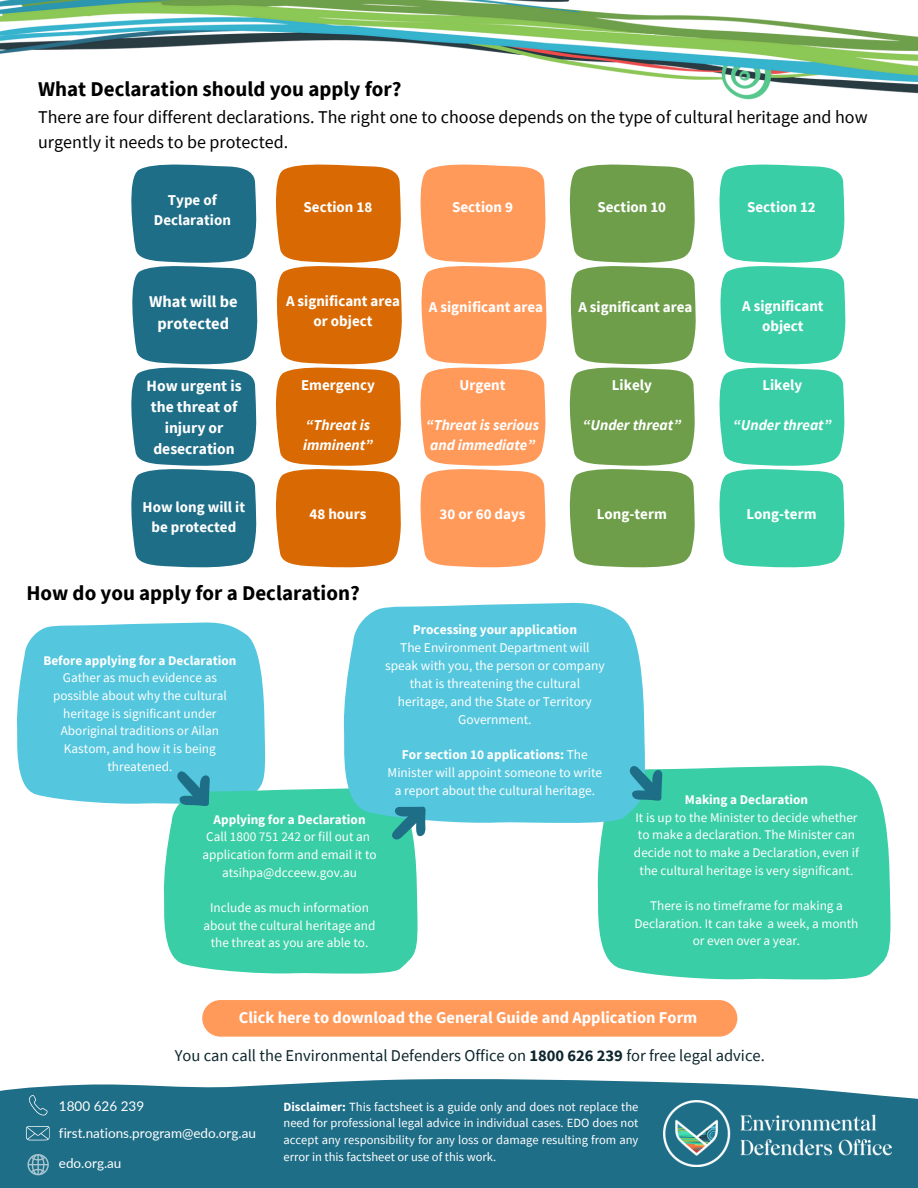
<style>
.page{position:relative;width:918px;height:1188px;background:#fff}
.page>*{position:absolute;margin:0;border:0;box-sizing:border-box;transform-origin:0 0}
.t1{font:700 21px "Source Sans Pro";color:#000}
.t2{font:18px/24.8px "Source Sans Pro";color:#000}
.t3{font:16.5px "Source Sans Pro";color:#0d262e}
.t4{font:700 16.5px "Source Sans Pro";color:#fff}
.t5{font:700 16.35px/22.2px "Source Sans Pro";color:#fff;text-align:center}
.t6{font:700 15.6px/20.9px "Source Sans Pro";color:#fff;text-align:center}
.t7{font:700 15px/20.2px "Source Sans Pro";color:#fff;text-align:center}
.t8{font:italic 700 15px/20.2px "Source Sans Pro";color:#fff}
.t9{font:13.5px "Lato";color:#fff}
.t10{font:13.35px/17.9px "Source Sans Pro";color:#fff;text-align:center}
.t11{font:700 13.35px "Source Sans Pro";color:#fff}
.t12{font:13.2px/17.7px "Source Sans Pro";color:#fff;text-align:center}
.t13{font:700 13.2px "Source Sans Pro";color:#fff}
.t14{font:12.6px/16.6px "Source Sans Pro";color:#fff;text-align:justify}
.s1{font-weight:700}
</style>
<div class="page">
<svg style="left:275px;top:197px;width:127px;height:371px;background:#dd791e"></svg>
<svg style="left:131px;top:197px;width:127px;height:371px;background:#377d94"></svg>
<svg style="left:420px;top:197px;width:127px;height:371px;background:#ffa56c"></svg>
<svg style="left:569px;top:197px;width:127px;height:371px;background:#7da85d"></svg>
<svg style="left:719px;top:197px;width:127px;height:371px;background:#4ed3af"></svg>
<svg style="left:17px;top:622px;width:249px;height:182px;background:#5fcae0"></svg>
<div style="left:161px;top:787px;width:257px;height:187px;background:#39cea6"></div>
<svg style="left:597px;top:765px;width:294px;height:215px;background:#45d1ab"></svg>
<svg style="left:340px;top:602px;width:306px;height:225px;background:#5fcbdf"></svg>
<img style="left:0;top:0;width:918px;height:197px">
<svg style="left:617px;top:753px;width:59px;height:60px;background:#59bebf"></svg>
<svg style="left:164px;top:759px;width:59px;height:60px;background:#4ab9bf"></svg>
<svg style="left:379px;top:793px;width:60px;height:59px"></svg>
<div style="left:202px;top:1000px;width:535px;height:37px;background:#ff9a5b;border-radius:18px"></div>
<div style="left:0;top:1079px;width:918px;height:109px;background:#1f6e87"></div>
<img style="left:663px;top:1100px;width:229px;height:67px">
<svg style="left:28px;top:1154px;width:21px;height:21px"></svg>
<svg style="left:29px;top:1095px;width:19px;height:20px"></svg>
<svg style="left:26px;top:1126px;width:24px;height:14px"></svg>
<h4 class="t1" style="left:38px;top:76px;width:365px">What Declaration should you apply for?</h4>
<h4 class="t2" style="left:38px;top:105px;width:831px">There are four different declarations. The right one to choose depends on the type of cultural heritage and how urgently it needs to be protected.</h4>
<h2 class="t7" style="left:154px;top:189px;width:79px">Type of<br>Declaration</h2>
<p class="t5" style="left:149px;top:290px;width:90px">What will be protected</p>
<p class="t6" style="left:147px;top:375px;width:96px">How urgent is the threat of injury or desecration</p>
<h4 class="t7" style="left:143px;top:496px;width:104px">How long will it be protected</h4>
<p class="t7" style="left:304px;top:197px;width:70px">Section 18</p>
<h3 class="t7" style="left:286px;top:291px;width:116px">A significant area or object</h3>
<h4 class="t7" style="left:301px;top:374px;width:75px">Emergency</h4>
<p class="t8" style="left:303px;top:415px;width:71px">“Threat is imminent”</p>
<p class="t7" style="left:310px;top:503px;width:58px">48 hours</p>
<p class="t1" style="left:26px;top:579px;width:335px">How do you apply for a Declaration?</p>
<h4 class="t7" style="left:452px;top:197px;width:62px">Section 9</h4>
<p class="t7" style="left:429px;top:297px;width:116px">A significant area</p>
<p class="t7" style="left:460px;top:374px;width:48px">Urgent</p>
<h4 class="t8" style="left:426px;top:415px;width:115px">“Threat is serious and immediate”</h4>
<h4 class="t7" style="left:440px;top:503px;width:87px">30 or 60 days</h4>
<p class="t7" style="left:598px;top:197px;width:70px">Section 10</p>
<h4 class="t7" style="left:578px;top:297px;width:116px">A significant area</h4>
<p class="t7" style="left:612px;top:374px;width:41px">Likely</p>
<h4 class="t8" style="left:583px;top:415px;width:100px">“Under threat”</h4>
<h4 class="t7" style="left:597px;top:503px;width:71px">Long-term</h4>
<p class="t7" style="left:747px;top:197px;width:70px">Section 12</p>
<h4 class="t7" style="left:742px;top:295px;width:83px">A significant object</h4>
<h4 class="t7" style="left:762px;top:374px;width:41px">Likely</h4>
<p class="t8" style="left:733px;top:415px;width:100px">“Under threat”</p>
<p class="t7" style="left:747px;top:503px;width:71px">Long-term</p>
<h4 class="t13" style="left:43px;top:652px;width:194px">Before applying for a Declaration</h4>
<p class="t12" style="left:53px;top:669px;width:175px">Gather as much evidence as possible about why the cultural heritage is significant under<br>Aboriginal traditions or Ailan<br>Kastom, and how it is being threatened.</p>
<h4 class="t13" style="left:214px;top:811px;width:154px">Applying for a Declaration</h4>
<h4 class="t12" style="left:206px;top:828px;width:165px">Call 1800 751 242 or fill out an</h4>
<p class="t12" style="left:202px;top:845px;width:176px">application form and email it to atsihpa@dcceew.gov.au</p>
<p class="t12" style="left:204px;top:898px;width:174px">Include as much information about the cultural heritage and the threat as you are able to.</p>
<h4 class="t11" style="left:413px;top:621px;width:166px">Processing your application</h4>
<p class="t10" style="left:385px;top:639px;width:221px">The Environment Department will speak with you, the person or company that is threatening the cultural heritage, and the State or Territory<br>Government.</p>
<h4 class="t10" style="left:388px;top:746px;width:216px"><span class="s1">For section 10 applications:</span> The<br>Minister will appoint someone to write a report about the cultural heritage.</h4>
<h4 class="t13" style="left:685px;top:791px;width:125px">Making a Declaration</h4>
<p class="t12" style="left:634px;top:808px;width:227px">It is up to the Minister to decide whether to make a declaration. The Minister can decide not to make a Declaration, even if the cultural heritage is very significant.</p>
<h4 class="t12" style="left:635px;top:897px;width:225px">There is no timeframe for making a<br>Declaration. It can take a week, a month or even over a year.</h4>
<p class="t4" style="left:239px;top:1007px;width:460px">Click here to download the General Guide and Application Form</p>
<h4 class="t3" style="left:175px;top:1045px;width:592px">You can call the Environmental Defenders Office on <span class="s1">1800 626 239</span> for free legal advice.</h4>
<p class="t9" style="left:59px;top:1097px;width:87px">1800 626 239</p>
<h4 class="t9" style="left:59px;top:1125px;width:199px">first.nations.program@edo.org.au</h4>
<h4 class="t9" style="left:59px;top:1155px;width:64px">edo.org.au</h4>
<p class="t14" style="left:283px;top:1098px;width:357px"><span class="s1">Disclaimer:</span> This factsheet is a guide only and does not replace the need for professional legal advice in individual cases. EDO does not accept any responsibility for any loss or damage resulting from any error in this factsheet or use of this work.</p>
</div>
